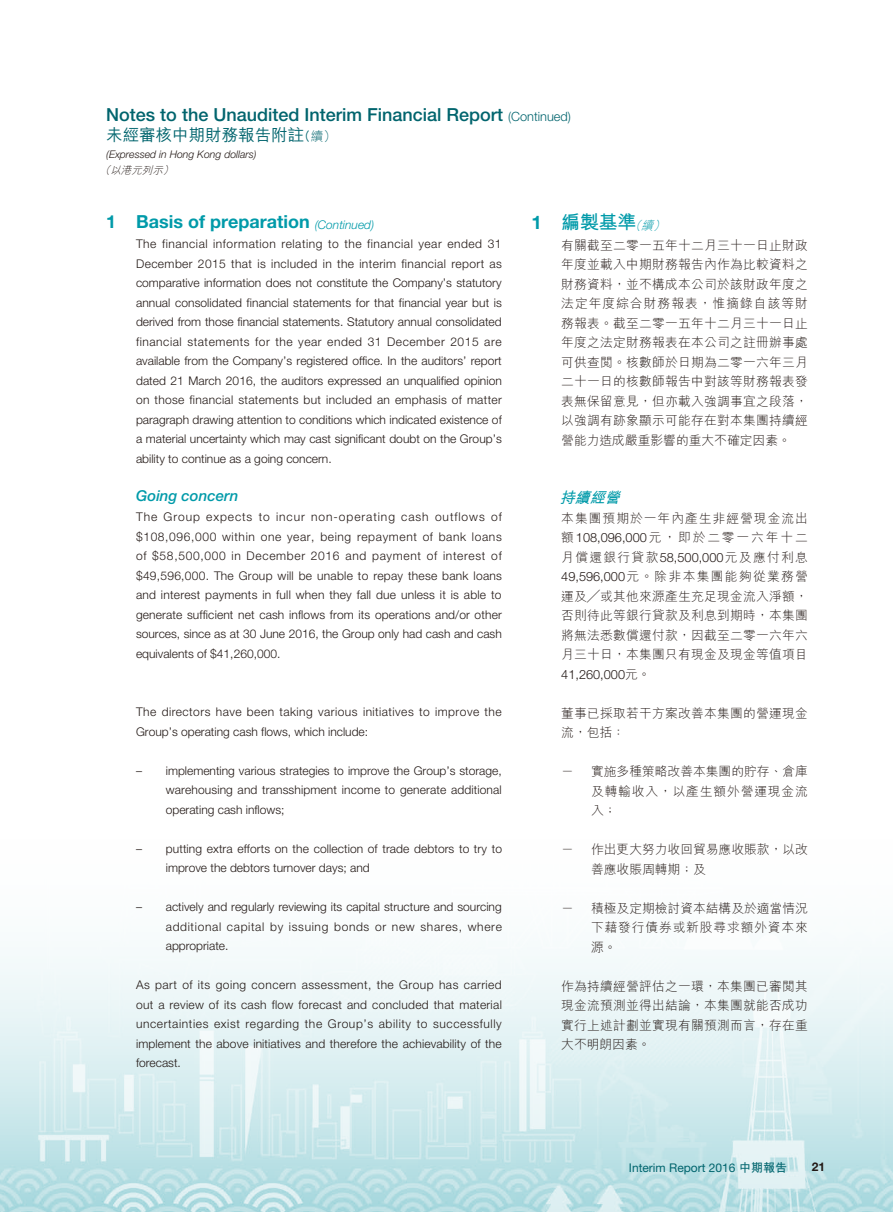
<style>
.page{position:relative;width:893px;height:1212px;background:#fff}
.page>*{position:absolute;margin:0;border:0;box-sizing:border-box;transform-origin:0 0}
.t1{font:700 18.75px "M Hei HK";color:#009aa9}
.t2{font:500 18px "Helvetica Neue LT Std";color:#00646d}
.t3{font:700 18px "Helvetica Neue LT Std";color:#009aa9}
.t4{font:500 16.5px "M Hei HK";color:#00646d}
.t5{font:italic 500 15px "Helvetica Neue LT Std";color:#009aa9}
.t6{font:italic 700 15px "M Hei HK";color:#009aa9}
.t7{font:300 12.75px/19.5px "M Hei HK";letter-spacing:.02em;color:#231916;text-align:justify}
.t8{font:300 12.75px/19.5px "M Hei HK";color:#231916}
.t9{font:300 12.75px "Helvetica Neue LT Std";color:#231916}
.t10{font:300 12px/19.5px "Helvetica Neue LT Std";letter-spacing:.01em;color:#231916;text-align:justify}
.t11{font:300 12px/19.5px "Helvetica Neue LT Std";letter-spacing:.04em;color:#231916}
.t12{font:12px "Helvetica Neue LT Std";color:#00646d}
.t13{font:700 12px "Helvetica Neue LT Std";color:#231916}
.t14{font:italic 300 10.5px "Helvetica Neue LT Std";color:#231916}
.t15{font:italic 300 10.5px "M Hei HK";color:#231916}
.s1{font-weight:300;font-size:12.75px}
.s2{font-size:12.75px}
.s3{font-weight:300;font-style:italic;font-size:12px}
.s4{font-family:"Helvetica Neue LT Std"}
.s5{font-family:"M Hei HK"}
.s6{font-family:"M Hei HK";font-weight:700}
</style>
<div class="page">
<img style="left:1px;top:949px;width:892px;height:263px">
<img style="left:0;top:956px;width:1px;height:256px">
<h2 class="t2" style="left:106px;top:104px;width:466px">Notes to the Unaudited Interim Financial Report <span class="s1">(Continued)</span></h2>
<h3 class="t4" style="left:106px;top:123px;width:231px">未經審核中期財務報告附註<span class="s2">（</span><span class="s1">續）</span></h3>
<p class="t14" style="left:106px;top:148px;width:152px">(Expressed in Hong Kong dollars)</p>
<p class="t15" style="left:100px;top:163px;width:79px">（以港元列示）</p>
<h2 class="t3" style="left:106px;top:210px;width:269px">1 Basis of preparation <span class="s3">(Continued)</span></h2>
<p class="t10" style="left:136px;top:234px;width:367px">The financial information relating to the financial year ended 31<br>December 2015 that is included in the interim financial report as comparative information does not constitute the Company’s statutory annual consolidated financial statements for that financial year but is derived from those financial statements. Statutory annual consolidated financial statements for the year ended 31 December 2015 are available from the Company’s registered office. In the auditors’ report dated 21 March 2016, the auditors expressed an unqualified opinion on those financial statements but included an emphasis of matter paragraph drawing attention to conditions which indicated existence of a material uncertainty which may cast significant doubt on the Group’s ability to continue as a going concern.</p>
<p class="t5" style="left:136px;top:487px;width:104px">Going concern</p>
<p class="t10" style="left:136px;top:507px;width:367px">The Group expects to incur non-operating cash outflows of $108,096,000 within one year, being repayment of bank loans of $58,500,000 in December 2016 and payment of interest of $49,596,000. The Group will be unable to repay these bank loans and interest payments in full when they fall due unless it is able to generate sufficient net cash inflows from its operations and/or other sources, since as at 30 June 2016, the Group only had cash and cash equivalents of $41,260,000.</p>
<p class="t11" style="left:136px;top:702px;width:367px">The directors have been taking various initiatives to improve the<br>Group’s operating cash flows, which include:</p>
<p class="t10" style="left:166px;top:760px;width:337px;text-indent:-30px">– implementing various strategies to improve the Group’s storage, warehousing and transshipment income to generate additional operating cash inflows;</p>
<p class="t10" style="left:166px;top:838px;width:338px;text-indent:-30px">– putting extra efforts on the collection of trade debtors to try to improve the debtors turnover days; and</p>
<p class="t10" style="left:166px;top:897px;width:338px;text-indent:-30px">– actively and regularly reviewing its capital structure and sourcing additional capital by issuing bonds or new shares, where appropriate.</p>
<p class="t10" style="left:136px;top:975px;width:367px">As part of its going concern assessment, the Group has carried out a review of its cash flow forecast and concluded that material uncertainties exist regarding the Group’s ability to successfully implement the above initiatives and therefore the achievability of the forecast.</p>
<h1 class="t1" style="left:531px;top:209px;width:139px"><span class="s4">1</span> 編製基準<span class="s3">（續）</span></h1>
<p class="t7" style="left:561px;top:235px;width:248px">有關截至二零一五年十二月三十一日止財政年度並載入中期財務報告內作為比較資料之財務資料，並不構成本公司於該財政年度之法定年度綜合財務報表，惟摘錄自該等財務報表。截至二零一五年十二月三十一日止年度之法定財務報表在本公司之註冊辦事處可供查閱。核數師於日期為二零一六年三月二十一日的核數師報告中對該等財務報表發表無保留意見，但亦載入強調事宜之段落，以強調有跡象顯示可能存在對本集團持續經營能力造成嚴重影響的重大不確定因素。</p>
<p class="t6" style="left:560px;top:486px;width:67px">持續經營</p>
<p class="t7" style="left:561px;top:508px;width:248px">本集團預期於一年內產生非經營現金流出額<span class="s4">108,096,000</span>元，即於二零一六年十二月償還銀行貸款<span class="s4">58,500,000</span>元及應付利息<span class="s4">49,596,000</span>元。除非本集團能夠從業務營運及╱或其他來源產生充足現金流入淨額，否則待此等銀行貸款及利息到期時，本集團將無法悉數償還付款，因截至二零一六年六月三十日，本集團只有現金及現金等值項目</p>
<p class="t9" style="left:561px;top:666px;width:91px">41,260,000<span class="s5">元。</span></p>
<p class="t7" style="left:561px;top:703px;width:248px">董事已採取若干方案改善本集團的營運現金流，包括：</p>
<p class="t7" style="left:561px;top:761px;width:14px">－</p>
<p class="t7" style="left:591px;top:761px;width:218px">實施多種策略改善本集團的貯存、倉庫及轉輸收入，以產生額外營運現金流入；</p>
<p class="t7" style="left:561px;top:839px;width:14px">－</p>
<p class="t8" style="left:591px;top:839px;width:218px">作出更大努力收回貿易應收賬款，以改善應收賬周轉期；及</p>
<p class="t7" style="left:561px;top:898px;width:14px">－</p>
<p class="t7" style="left:591px;top:898px;width:218px">積極及定期檢討資本結構及於適當情況下藉發行債券或新股尋求額外資本來源。</p>
<p class="t7" style="left:561px;top:976px;width:248px">作為持續經營評估之一環，本集團已審閱其現金流預測並得出結論，本集團就能否成功實行上述計劃並實現有關預測而言，存在重大不明朗因素。</p>
<p class="t12" style="left:629px;top:1161px;width:160px">Interim Report 2016 <span class="s6">中期報告</span></p>
<p class="t13" style="left:812px;top:1160px;width:15px">21</p>
</div>
